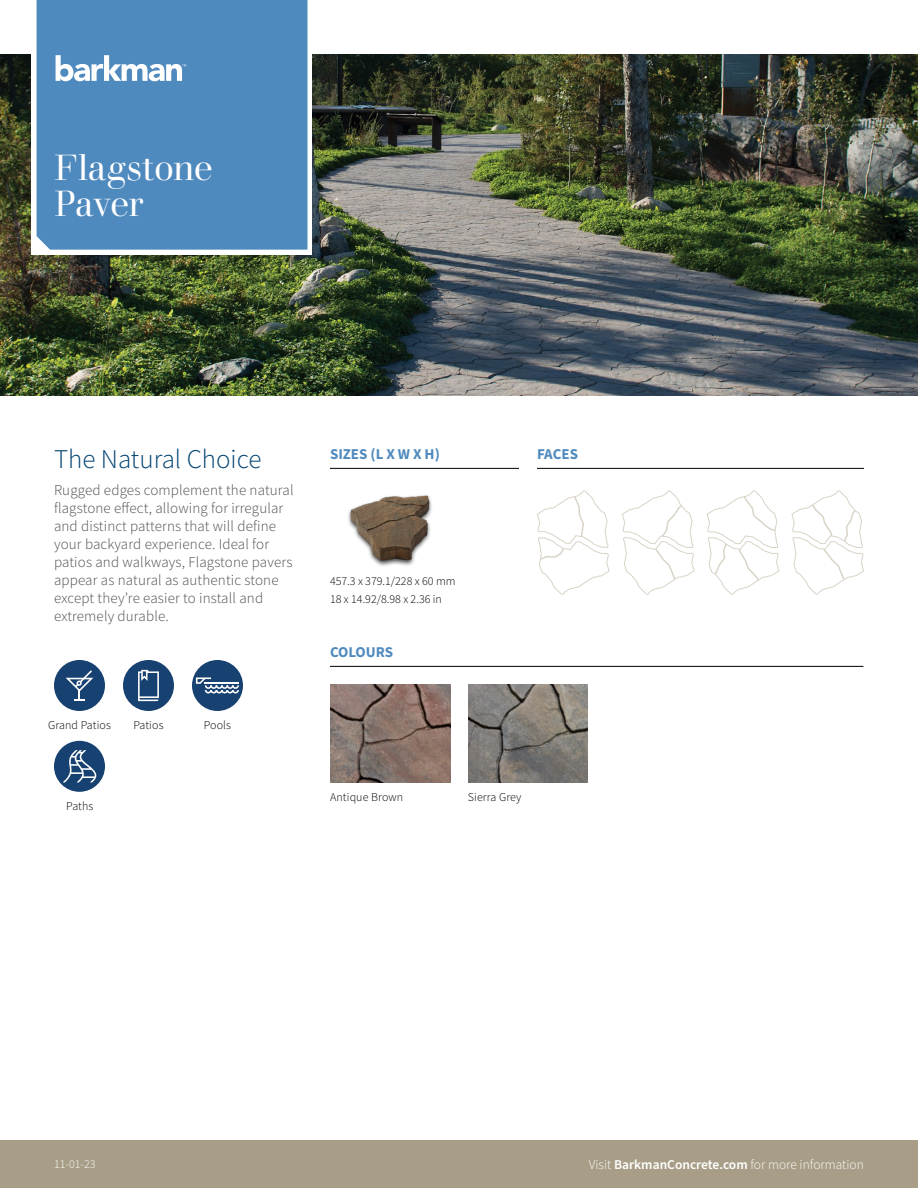
<style>
.page{position:relative;width:918px;height:1188px;background:#fff}
.page>*{position:absolute;margin:0;border:0;box-sizing:border-box;transform-origin:0 0}
.t1{font:36px "Walbaum 60 pt";letter-spacing:.005em;color:#fff}
.t2{font:300 27px "Source Sans Pro";color:#004271}
.Product_Description{font:300 15px/18px "Source Sans Pro";letter-spacing:.01em;color:#4b4e50}
.Blue_Subhead{font:700 15px "Source Sans Pro";color:#4f8abe}
.t3{font:300 13.5px "Source Sans Pro";color:#fff}
.Descriptor{font:300 12px "Source Sans Pro";color:#000}
.Application{font:300 12px "Source Sans Pro";letter-spacing:.01em;color:#000}
.t4{font:300 12px "Source Sans Pro";color:#fff}
.s1{font-weight:600}
</style>
<div class="page">
<img style="left:0;top:54px;width:918px;height:342px">
<div style="left:0;top:1140px;width:918px;height:48px;background:#a89e87"></div>
<hr style="left:330px;top:468px;width:189px;height:1px;background:#000">
<hr style="left:330px;top:666px;width:533px;height:1px;background:#000">
<div style="left:347px;top:494px;width:86px;height:73px;background:#000;opacity:.75"></div>
<img style="left:350px;top:495px;width:80px;height:67px">
<div style="left:54px;top:660px;width:51px;height:51px;background:#174171;border-radius:50%"></div>
<svg style="left:66px;top:670px;width:27px;height:31px"></svg>
<div style="left:192px;top:660px;width:51px;height:51px;background:#174171;border-radius:50%"></div>
<svg style="left:196px;top:678px;width:43px;height:15px"></svg>
<div style="left:54px;top:741px;width:51px;height:51px;background:#174171;border-radius:50%"></div>
<svg style="left:63px;top:750px;width:33px;height:32px"></svg>
<div style="left:123px;top:660px;width:51px;height:51px;background:#174171;border-radius:50%"></div>
<svg style="left:138px;top:670px;width:21px;height:31px"></svg>
<img style="left:330px;top:684px;width:120px;height:99px">
<img style="left:468px;top:684px;width:120px;height:99px">
<hr style="left:537px;top:468px;width:327px;height:1px;background:#000">
<svg style="left:537px;top:490px;width:73px;height:105px"></svg>
<svg style="left:622px;top:490px;width:73px;height:105px"></svg>
<svg style="left:706px;top:490px;width:73px;height:105px"></svg>
<svg style="left:791px;top:490px;width:73px;height:105px"></svg>
<div style="left:32px;top:0;width:280px;height:255px;background:#fff"></div>
<div style="left:37px;top:0;width:271px;height:250px;background:#4f8abe"></div>
<svg style="left:56px;top:28px;width:160px;height:53px;background:#6e9ec9"></svg>
<p class="t1" style="left:54px;top:138px;width:160px">Flagstone</p>
<p class="t1" style="left:54px;top:174px;width:92px">Paver</p>
<p class="t2" style="left:54px;top:442px;width:209px">The Natural Choice</p>
<p class="Product_Description" style="left:54px;top:481px;width:241px">Rugged edges complement the natural flagstone effect, allowing for irregular and distinct patterns that will define your backyard experience. Ideal for patios and walkways, Flagstone pavers appear as natural as authentic stone except they’re easier to install and extremely durable.</p>
<p class="Application" style="left:48px;top:718px;width:64px">Grand Patios</p>
<p class="Application" style="left:133px;top:718px;width:32px">Patios</p>
<p class="Application" style="left:66px;top:799px;width:29px">Paths</p>
<p class="Application" style="left:204px;top:718px;width:29px">Pools</p>
<p class="Blue_Subhead" style="left:330px;top:444px;width:111px">SIZES (L X W X H)</p>
<p class="Descriptor" style="left:330px;top:574px;width:127px">457.3 x 379.1/228 x 60 mm</p>
<p class="Descriptor" style="left:330px;top:592px;width:114px">18 x 14.92/8.98 x 2.36 in</p>
<p class="Blue_Subhead" style="left:330px;top:642px;width:65px">COLOURS</p>
<p class="Blue_Subhead" style="left:537px;top:444px;width:43px">FACES</p>
<p class="Descriptor" style="left:330px;top:790px;width:75px">Antique Brown</p>
<p class="Descriptor" style="left:468px;top:790px;width:55px">Sierra Grey</p>
<p class="t4" style="left:54px;top:1157px;width:43px">11-01-23</p>
<p class="t3" style="left:589px;top:1157px;width:277px">Visit <span class="s1">BarkmanConcrete.com</span> for more information</p>
</div>
